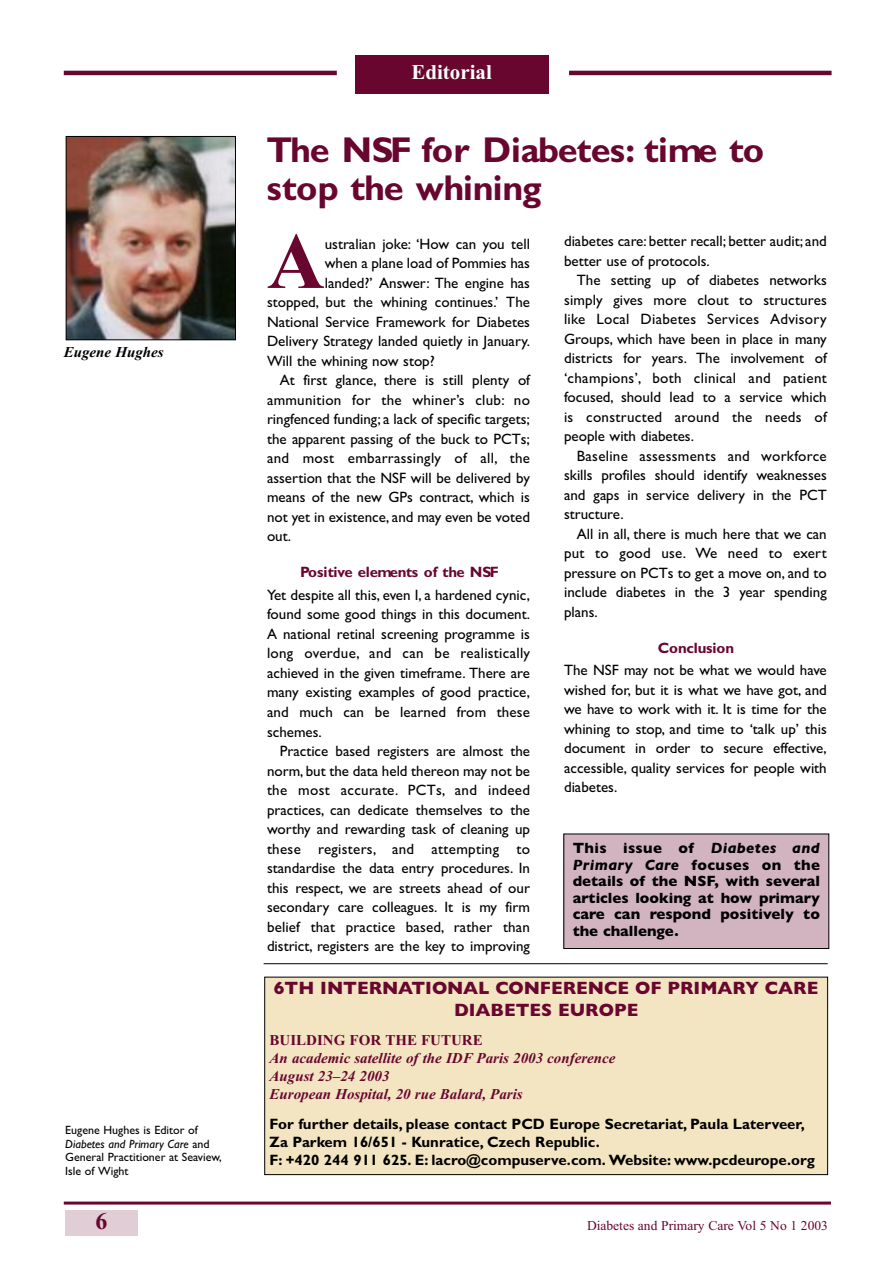
<style>
.page{position:relative;width:893px;height:1263px;background:#fff}
.page>*{position:absolute;margin:0;border:0;box-sizing:border-box;transform-origin:0 0}
.t1{font:700 80.1px "Times New Roman";color:#68062f}
.t2{font:700 36px/37.5px "Gill Sans";letter-spacing:-.025em;color:#68062f}
.t3{font:700 24px "Times New Roman";color:#68062f}
.t4{font:700 21px "Times New Roman";color:#fff}
.t5{font:700 18px/21.6px "Gill Sans";color:#68062f;text-align:center}
.t6{font:15px/19.5px "Gill Sans";color:#000;text-align:justify}
.t7{font:700 15px/16.5px "Gill Sans";color:#000;text-align:justify}
.t8{font:italic 700 15px/18px "Times New Roman";color:#68062f}
.t9{font:15px "Gill Sans";letter-spacing:.02em;color:#000}
.t10{font:700 15px "Gill Sans";letter-spacing:-.02em;color:#68062f}
.t11{font:700 15px "Times New Roman";color:#68062f}
.t12{font:italic 700 15px "Times New Roman";color:#000}
.t13{font:700 15px "Gill Sans";color:#68062f}
.t14{font:13.5px "Times New Roman";color:#68062f}
.t15{font:12px/13.5px "Gill Sans";color:#000}
.s1{font-style:italic}
</style>
<div class="page">
<hr style="left:64px;top:71px;width:273px;height:4px;background:#68062f">
<hr style="left:569px;top:71px;width:263px;height:4px;background:#68062f">
<div style="left:355px;top:55px;width:193px;height:39px;background:#68062f"></div>
<div style="left:65px;top:1210px;width:73px;height:26px;background:#e1cdd5"></div>
<hr style="left:64px;top:1201px;width:767px;height:3px;background:#68062f">
<img style="left:68px;top:138px;width:166px;height:200px">
<div style="left:66px;top:136px;width:170px;height:204px;border:1px solid #000"></div>
<div style="left:564px;top:834px;width:265px;height:114px;background:#d2b4c1"></div>
<div style="left:563px;top:833px;width:266px;height:116px;border:1px solid #000"></div>
<hr style="left:264px;top:963px;width:564px;height:1px;background:#000">
<div style="left:265px;top:977px;width:563px;height:197px;background:#f3e5c2"></div>
<div style="left:264px;top:977px;width:564px;height:198px;border:1px solid #000"></div>
<h3 class="t4" style="left:411px;top:60px;width:82px">Editorial</h3>
<p class="t12" style="left:64px;top:343px;width:101px">Eugene Hughes</p>
<p class="t15" style="left:65px;top:1123px;width:158px">Eugene Hughes is Editor of<br><span class="s1">Diabetes and Primary Care</span> and<br>General Practitioner at Seaview,<br>Isle of Wight</p>
<h2 class="t2" style="left:267px;top:134px;width:499px">The NSF for Diabetes: time to stop the whining</h2>
<h1 class="t1" style="left:267px;top:213px;width:59px">A</h1>
<p class="t6" style="left:325px;top:234px;width:207px">ustralian joke: ‘How can you tell</p>
<p class="t6" style="left:325px;top:253px;width:207px">when a plane load of Pommies has</p>
<p class="t6" style="left:325px;top:273px;width:207px">landed?’ Answer: The engine has</p>
<p class="t6" style="left:267px;top:292px;width:264px">stopped, but the whining continues.’ The</p>
<p class="t6" style="left:267px;top:312px;width:264px">National Service Framework for Diabetes</p>
<p class="t6" style="left:267px;top:331px;width:264px">Delivery Strategy landed quietly in January.</p>
<p class="t6" style="left:267px;top:351px;width:169px">Will the whining now stop?</p>
<p class="t6" style="left:280px;top:370px;width:252px">At first glance, there is still plenty of</p>
<p class="t9" style="left:267px;top:391px;width:264px">ammunition for the whiner’s club: no</p>
<p class="t6" style="left:267px;top:409px;width:264px">ringfenced funding; a lack of specific targets;</p>
<p class="t6" style="left:267px;top:429px;width:264px">the apparent passing of the buck to PCTs;</p>
<p class="t9" style="left:267px;top:449px;width:264px">and most embarrassingly of all, the</p>
<p class="t6" style="left:267px;top:468px;width:264px">assertion that the NSF will be delivered by</p>
<p class="t6" style="left:267px;top:487px;width:264px">means of the new GPs contract, which is</p>
<p class="t6" style="left:267px;top:507px;width:264px">not yet in existence, and may even be voted</p>
<p class="t6" style="left:267px;top:526px;width:26px">out.</p>
<p class="t10" style="left:300px;top:567px;width:200px">Positive elements of the NSF</p>
<p class="t6" style="left:267px;top:585px;width:264px">Yet despite all this, even I, a hardened cynic, found some good things in this document.<br>A national retinal screening programme is long overdue, and can be realistically achieved in the given timeframe. There are many existing examples of good practice, and much can be learned from these schemes.</p>
<p class="t6" style="left:267px;top:741px;width:265px;text-indent:13px">Practice based registers are almost the norm, but the data held thereon may not be the most accurate. PCTs, and indeed practices, can dedicate themselves to the worthy and rewarding task of cleaning up these registers, and attempting to standardise the data entry procedures. In this respect, we are streets ahead of our secondary care colleagues. It is my firm belief that practice based, rather than district, registers are the key to improving</p>
<p class="t6" style="left:564px;top:231px;width:264px">diabetes care: better recall; better audit; and better use of protocols.</p>
<p class="t6" style="left:564px;top:270px;width:264px;text-indent:13px">The setting up of diabetes networks simply gives more clout to structures like Local Diabetes Services Advisory Groups, which have been in place in many districts for years. The involvement of ‘champions’, both clinical and patient focused, should lead to a service which is constructed around the needs of people with diabetes.</p>
<p class="t6" style="left:564px;top:446px;width:264px;text-indent:13px">Baseline assessments and workforce skills profiles should identify weaknesses and gaps in service delivery in the PCT structure.</p>
<p class="t6" style="left:564px;top:524px;width:264px;text-indent:13px">All in all, there is much here that we can put to good use. We need to exert pressure on PCTs to get a move on, and to include diabetes in the 3 year spending plans.</p>
<p class="t13" style="left:658px;top:642px;width:78px">Conclusion</p>
<p class="t6" style="left:564px;top:660px;width:264px">The NSF may not be what we would have wished for, but it is what we have got, and we have to work with it. It is time for the whining to stop, and time to ‘talk up’ this document in order to secure effective, accessible, quality services for people with diabetes.</p>
<p class="t7" style="left:573px;top:840px;width:249px">This issue of <span class="s1">Diabetes and Primary Care</span> focuses on the details of the NSF, with several articles looking at how primary care can respond positively to the challenge.</p>
<p class="t5" style="left:274px;top:977px;width:546px">6TH INTERNATIONAL CONFERENCE OF PRIMARY CARE<br>DIABETES EUROPE</p>
<p class="t11" style="left:270px;top:1031px;width:215px">BUILDING FOR THE FUTURE</p>
<p class="t8" style="left:270px;top:1049px;width:348px">An academic satellite of the IDF Paris 2003 conference<br>August 23–24 2003<br>European Hospital, 20 rue Balard, Paris</p>
<p class="t7" style="left:270px;top:1116px;width:547px;line-height:18px;text-align:left">For further details, please contact PCD Europe Secretariat, Paula Laterveer,<br>Za Parkem 16/651 - Kunratice, Czech Republic.<br>F: +420 244 911 625. E: lacro@compuserve.com. Website: www.pcdeurope.org</p>
<h3 class="t3" style="left:95px;top:1207px;width:14px">6</h3>
<p class="t14" style="left:587px;top:1218px;width:242px">Diabetes and Primary Care Vol 5 No 1 2003</p>
</div>
